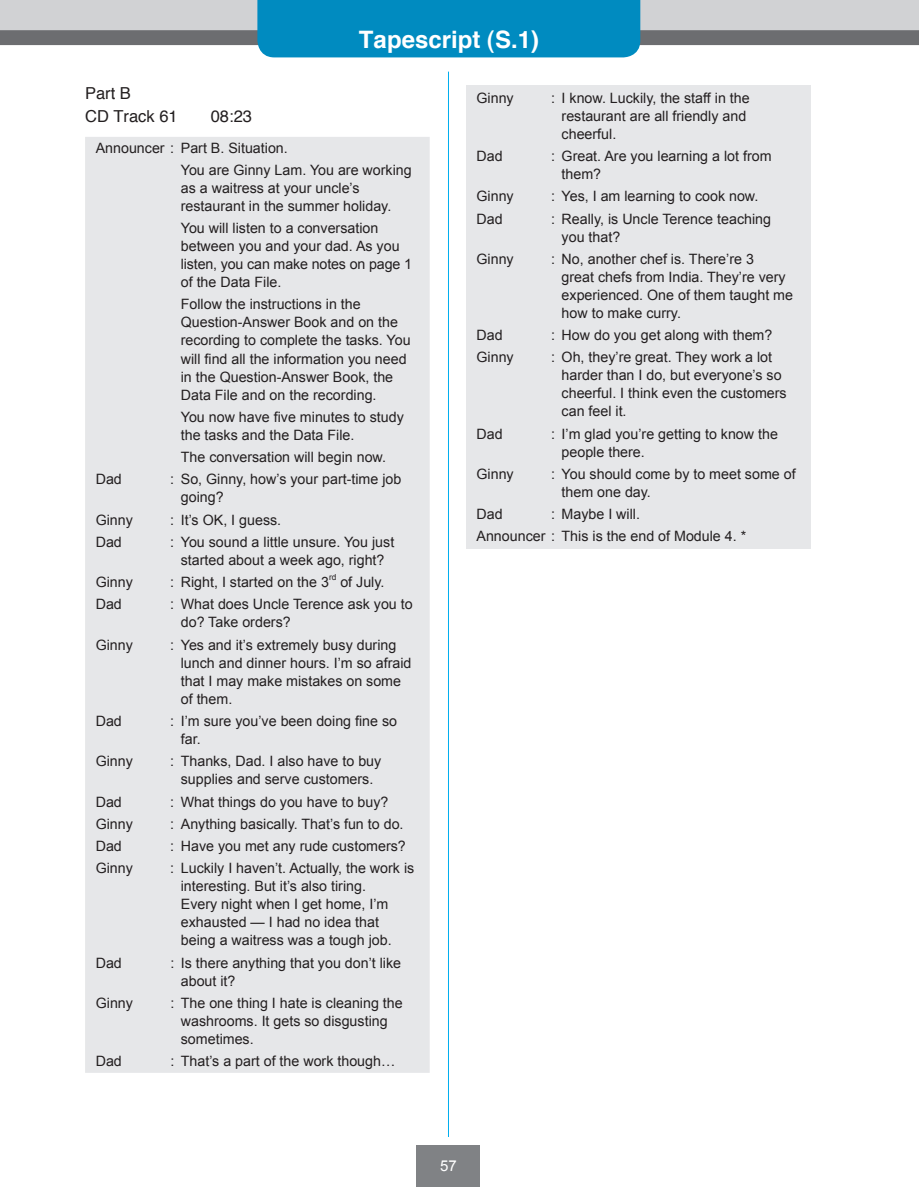
<style>
.page{position:relative;width:919px;height:1187px;background:#fff}
.page>*{position:absolute;margin:0;border:0;box-sizing:border-box;transform-origin:0 0}
.t1{font:700 24px "Helvetica";color:#fff}
.t2{font:16.5px/22.5px "Helvetica";color:#231f20}
.t3{font:15px "Arial";color:#fff}
.t4{font:14.25px/18px "Arial";color:#231f20}
.t5{font:8.25px "Arial";color:#231f20}
</style>
<div class="page">
<svg style="left:0;top:0;width:918px;height:57px;background:#70aac1"></svg>
<hr style="left:448px;top:72px;width:1px;height:1064px;background:#00aeef">
<div style="left:416px;top:1145px;width:64px;height:41px;background:#808285"></div>
<div style="left:85px;top:137px;width:344px;height:935px;background:#e6e7e9"></div>
<div style="left:466px;top:85px;width:344px;height:464px;background:#e6e7e9"></div>
<h1 class="t1" style="left:359px;top:18px;width:182px">Tapescript (S.1)</h1>
<p class="t2" style="left:85px;top:82px;width:94px">Part B<br>CD Track 61</p>
<p class="t2" style="left:211px;top:104px;width:43px">08:23</p>
<p class="t4" style="left:181px;top:137px;width:232px;line-height:22.2px;text-indent:-85px">Announcer : Part B. Situation.<br>You are Ginny Lam. You are working</p>
<p class="t4" style="left:181px;top:179px;width:212px">as a waitress at your uncle’s restaurant in the summer holiday.</p>
<p class="t4" style="left:181px;top:219px;width:233px">You will listen to a conversation between you and your dad. As you listen, you can make notes on page 1 of the Data File.</p>
<p class="t4" style="left:181px;top:295px;width:231px">Follow the instructions in the Question-Answer Book and on the recording to complete the tasks. You will find all the information you need in the Question-Answer Book, the Data File and on the recording.</p>
<p class="t4" style="left:181px;top:408px;width:224px">You now have five minutes to study the tasks and the Data File.</p>
<p class="t4" style="left:181px;top:448px;width:207px">The conversation will begin now.</p>
<p class="t4" style="left:96px;top:470px;width:28px">Dad</p>
<p class="t4" style="left:181px;top:470px;width:222px;text-indent:-10px">: So, Ginny, how’s your part-time job going?</p>
<p class="t4" style="left:96px;top:510px;width:39px">Ginny</p>
<p class="t4" style="left:170px;top:510px;width:112px">: It’s OK, I guess.</p>
<p class="t4" style="left:96px;top:533px;width:28px">Dad</p>
<p class="t4" style="left:170px;top:533px;width:225px;text-align:center">: You sound a little unsure. You just started about a week ago, right?</p>
<p class="t4" style="left:96px;top:573px;width:39px">Ginny</p>
<p class="t4" style="left:170px;top:573px;width:160px">: Right, I started on the 3</p>
<p class="t5" style="left:329px;top:572px;width:9px">rd</p>
<p class="t4" style="left:340px;top:573px;width:46px">of July.</p>
<p class="t4" style="left:96px;top:595px;width:28px">Dad</p>
<p class="t4" style="left:181px;top:595px;width:233px;text-indent:-10px">: What does Uncle Terence ask you to do? Take orders?</p>
<p class="t4" style="left:96px;top:635px;width:39px">Ginny</p>
<p class="t4" style="left:181px;top:635px;width:232px;text-indent:-10px">: Yes and it’s extremely busy during lunch and dinner hours. I’m so afraid that I may make mistakes on some of them.</p>
<p class="t4" style="left:96px;top:712px;width:28px">Dad</p>
<p class="t4" style="left:181px;top:712px;width:218px;text-indent:-10px">: I’m sure you’ve been doing fine so far.</p>
<p class="t4" style="left:96px;top:752px;width:39px">Ginny</p>
<p class="t4" style="left:170px;top:752px;width:212px;text-align:center">: Thanks, Dad. I also have to buy supplies and serve customers.</p>
<p class="t4" style="left:96px;top:792px;width:28px">Dad</p>
<p class="t4" style="left:170px;top:792px;width:220px">: What things do you have to buy?</p>
<p class="t4" style="left:96px;top:815px;width:39px">Ginny</p>
<p class="t4" style="left:170px;top:815px;width:235px">: Anything basically. That’s fun to do.</p>
<p class="t4" style="left:96px;top:837px;width:28px">Dad</p>
<p class="t4" style="left:170px;top:837px;width:237px">: Have you met any rude customers?</p>
<p class="t4" style="left:96px;top:859px;width:39px">Ginny</p>
<p class="t4" style="left:181px;top:859px;width:235px;text-indent:-10px">: Luckily I haven’t. Actually, the work is interesting. But it’s also tiring.<br>Every night when I get home, I’m exhausted — I had no idea that being a waitress was a tough job.</p>
<p class="t4" style="left:96px;top:953px;width:28px">Dad</p>
<p class="t4" style="left:181px;top:953px;width:222px;text-indent:-10px">: Is there anything that you don’t like about it?</p>
<p class="t4" style="left:96px;top:994px;width:39px">Ginny</p>
<p class="t4" style="left:181px;top:994px;width:223px;text-indent:-10px">: The one thing I hate is cleaning the washrooms. It gets so disgusting sometimes.</p>
<p class="t4" style="left:96px;top:1052px;width:28px">Dad</p>
<p class="t4" style="left:170px;top:1052px;width:226px">: That’s a part of the work though…</p>
<p class="t4" style="left:476px;top:89px;width:39px">Ginny</p>
<p class="t4" style="left:561px;top:89px;width:189px;text-indent:-10px">: I know. Luckily, the staff in the restaurant are all friendly and cheerful.</p>
<p class="t4" style="left:476px;top:147px;width:28px">Dad</p>
<p class="t4" style="left:561px;top:147px;width:211px;text-indent:-10px">: Great. Are you learning a lot from them?</p>
<p class="t4" style="left:476px;top:187px;width:39px">Ginny</p>
<p class="t4" style="left:551px;top:187px;width:209px">: Yes, I am learning to cook now.</p>
<p class="t4" style="left:476px;top:210px;width:28px">Dad</p>
<p class="t4" style="left:561px;top:210px;width:211px;text-indent:-10px">: Really, is Uncle Terence teaching you that?</p>
<p class="t4" style="left:476px;top:250px;width:39px">Ginny</p>
<p class="t4" style="left:561px;top:250px;width:233px;text-indent:-10px">: No, another chef is. There’re 3<br>great chefs from India. They’re very experienced. One of them taught me how to make curry.</p>
<p class="t4" style="left:476px;top:326px;width:28px">Dad</p>
<p class="t4" style="left:551px;top:326px;width:223px">: How do you get along with them?</p>
<p class="t4" style="left:476px;top:348px;width:39px">Ginny</p>
<p class="t4" style="left:561px;top:348px;width:226px;text-indent:-10px">: Oh, they’re great. They work a lot harder than I do, but everyone’s so cheerful. I think even the customers can feel it.</p>
<p class="t4" style="left:476px;top:425px;width:28px">Dad</p>
<p class="t4" style="left:561px;top:425px;width:218px;text-indent:-10px">: I’m glad you’re getting to know the people there.</p>
<p class="t4" style="left:476px;top:465px;width:39px">Ginny</p>
<p class="t4" style="left:561px;top:465px;width:235px;text-indent:-10px">: You should come by to meet some of them one day.</p>
<p class="t4" style="left:476px;top:505px;width:28px">Dad</p>
<p class="t4" style="left:476px;top:503px;width:271px;line-height:22.2px;text-indent:75px">: Maybe I will.<br>Announcer : This is the end of Module 4. *</p>
<p class="t3" style="left:440px;top:1155px;width:18px">57</p>
</div>
